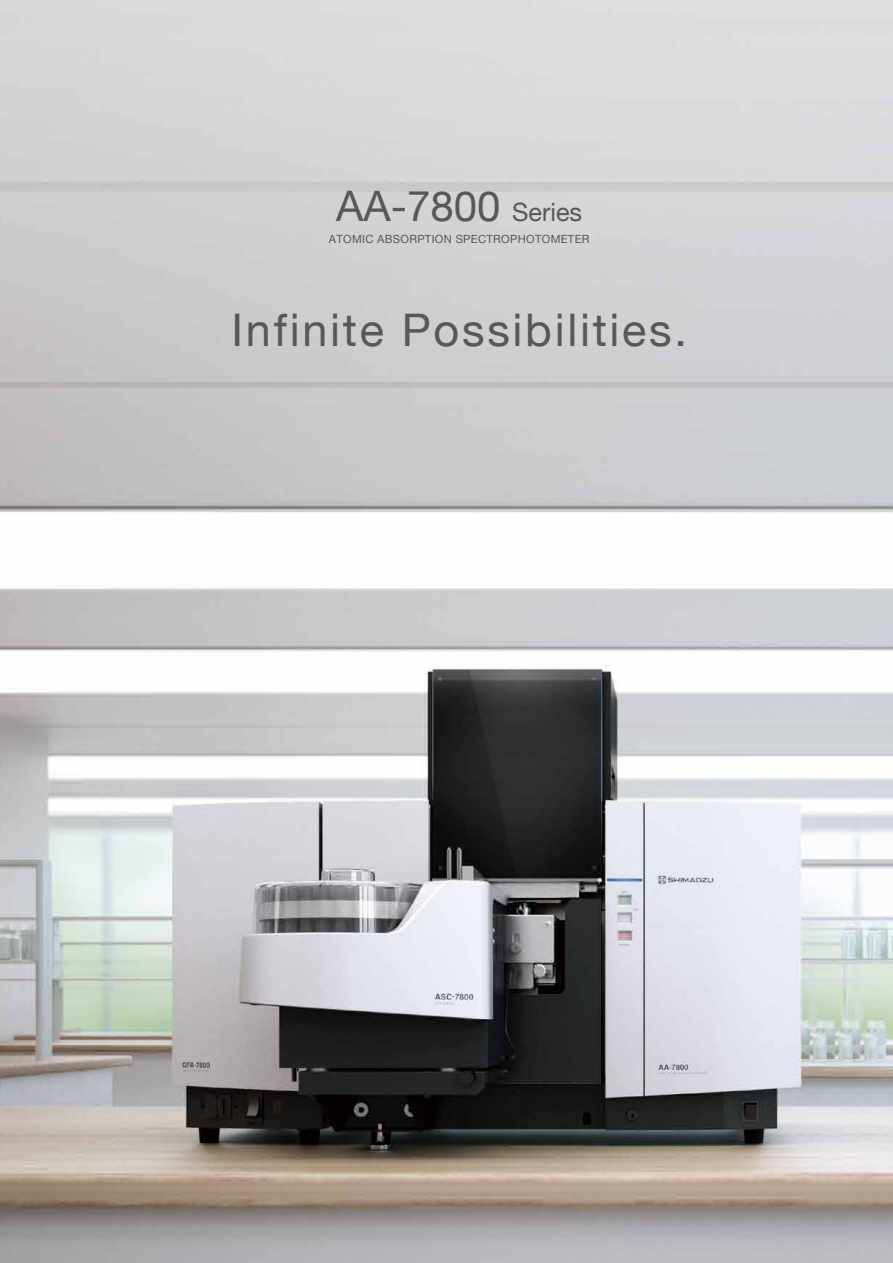
<style>
.page{position:relative;width:893px;height:1263px;background:#fff}
.page>*{position:absolute;margin:0;border:0;box-sizing:border-box;transform-origin:0 0}
.t1{font:45px "Helvetica Neue";letter-spacing:.06em;color:#595757}
.t2{font:42px "Helvetica Neue";color:#595757}
.t3{font:11.25px "Helvetica Neue";letter-spacing:.025em;color:#595757}
.s1{font-size:25.2px}
</style>
<div class="page">
<img style="left:0;top:0;width:893px;height:1263px">
<h2 class="t2" style="left:336px;top:176px;width:247px">AA-7800 <span class="s1">Series</span></h2>
<p class="t3" style="left:329px;top:231px;width:262px">ATOMIC ABSORPTION SPECTROPHOTOMETER</p>
<h1 class="t1" style="left:232px;top:297px;width:457px">Infinite Possibilities.</h1>
</div>
